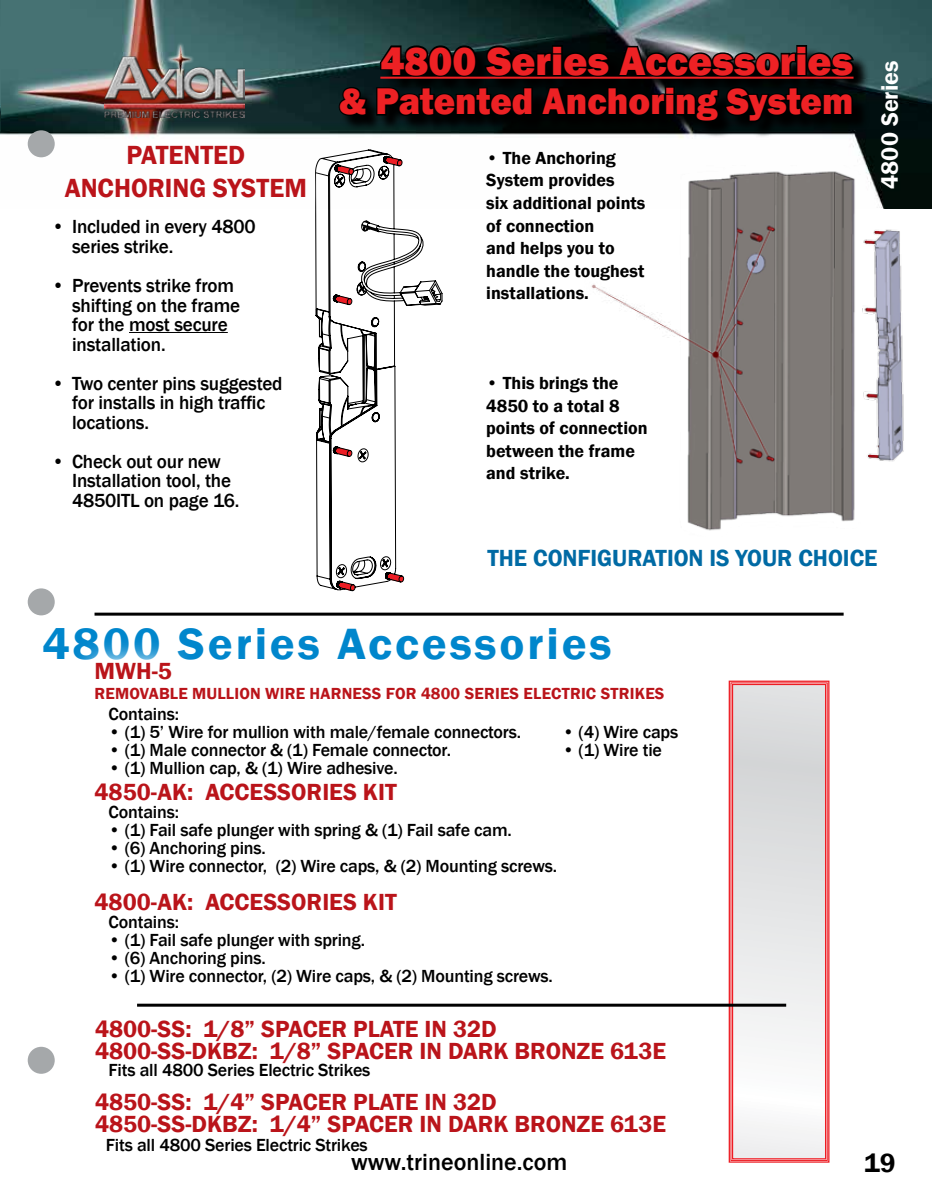
<style>
.page{position:relative;width:932px;height:1202px;background:#fff}
.page>*{position:absolute;margin:0;border:0;box-sizing:border-box;transform-origin:0 0}
.t1{font:600 45px "Franklin Gothic";letter-spacing:.06em;color:#0086cc;scale:1.04 1}
.t2{font:800 40.95px "Franklin Gothic";color:#ed2124}
.t3{font:800 38.1px "Franklin Gothic";color:#ed2124;scale:.96 1}
.t4{font:600 27px/33px "Franklin Gothic";color:#ba141a;text-align:center}
.t5{font:600 27px "Franklin Gothic";color:#000}
.t6{font:600 24px "Franklin Gothic";color:#ba141a}
.t7{font:600 24px "Franklin Gothic";color:#006aa4}
.t8{font:500 24px "Franklin Gothic";color:#000}
.t9{font:600 24px "Franklin Gothic";color:#fff}
.t10{font:500 19.5px/19.5px "Franklin Gothic";letter-spacing:-.01em;color:#000}
.t11{font:500 18px "Franklin Gothic";letter-spacing:-.01em;color:#000}
.t12{font:600 18px/22.5px "Franklin Gothic";color:#000}
.t13{font:600 16.5px "Franklin Gothic";letter-spacing:.01em;color:#ba141a}
</style>
<div class="page">
<img style="left:0;top:0;width:1px;height:135px">
<img style="left:1px;top:0;width:931px;height:208px">
<img style="left:104px;top:42px;width:140px;height:75px">
<svg style="left:340px;top:47px;width:529px;height:91px;background:#2b3838"></svg>
<svg style="left:337px;top:85px;width:32px;height:33px"></svg>
<svg style="left:375px;top:44px;width:480px;height:79px;background:#0e0e0e"></svg>
<svg style="left:315px;top:149px;width:128px;height:443px"></svg>
<svg style="left:332px;top:294px;width:21px;height:12px"></svg>
<svg style="left:332px;top:445px;width:21px;height:12px"></svg>
<svg style="left:41px;top:121px;width:290px;height:102px"></svg>
<div style="left:37px;top:202px;width:263px;height:326px;background:#fff"></div>
<hr style="left:129px;top:332px;width:99px;height:1px;background:#000">
<img style="left:665px;top:166px;width:195px;height:365px">
<img style="left:847px;top:220px;width:57px;height:247px">
<div style="left:468px;top:133px;width:197px;height:365px;background:#fff"></div>
<hr style="left:94px;top:612px;width:749px;height:3px;background:#000">
<svg style="left:728px;top:680px;width:102px;height:483px"></svg>
<div style="left:732px;top:684px;width:94px;height:475px;border:1px solid #ed1d24"></div>
<hr style="left:137px;top:1003px;width:649px;height:3px;background:#000">
<div style="left:28px;top:130px;width:27px;height:27px;background:#a5a8aa;border-radius:50%"></div>
<div style="left:28px;top:1046px;width:27px;height:27px;background:#a5a8aa;border-radius:50%"></div>
<div style="left:28px;top:588px;width:27px;height:27px;background:#a5a8aa;border-radius:50%"></div>
<p class="t4" style="left:65px;top:139px;width:244px">PATENTED<br>ANCHORING SYSTEM</p>
<p class="t10" style="left:72px;top:217px;width:185px;text-indent:-20px">• Included in every 4800 series strike.</p>
<p class="t10" style="left:72px;top:276px;width:170px;text-indent:-20px">• Prevents strike from shifting on the frame for the most secure installation.</p>
<p class="t10" style="left:72px;top:373px;width:212px;text-indent:-20px">• Two center pins suggested for installs in high traffic locations.</p>
<p class="t10" style="left:72px;top:451px;width:169px;text-indent:-20px">• Check out our new<br>Installation tool, the<br>4850ITL on page 16.</p>
<p class="t2" style="left:380px;top:34px;width:474px">4800 Series Accessories</p>
<p class="t3" style="left:339px;top:77px;width:537px">&amp; Patented Anchoring System</p>
<p class="t12" style="left:486px;top:147px;width:161px">• The Anchoring<br>System provides<br>six additional points of connection<br>and helps you to handle the toughest installations.</p>
<h3 class="t9" style="left:874px;top:189px;width:129px;rotate:-90deg">4800 Series</h3>
<p class="t12" style="left:486px;top:372px;width:163px">• This brings the<br>4850 to a total 8 points of connection between the frame and strike.</p>
<p class="t7" style="left:487px;top:543px;width:391px">THE CONFIGURATION IS YOUR CHOICE</p>
<p class="t1" style="left:42px;top:616px;width:549px">4800 Series Accessories</p>
<p class="t6" style="left:94px;top:656px;width:79px">MWH-5</p>
<p class="t13" style="left:94px;top:683px;width:571px">REMOVABLE MULLION WIRE HARNESS FOR 4800 SERIES ELECTRIC STRIKES</p>
<p class="t11" style="left:109px;top:702px;width:72px">Contains:</p>
<p class="t11" style="left:109px;top:720px;width:414px">• (1) 5’ Wire for mullion with male/female connectors.</p>
<p class="t11" style="left:562px;top:720px;width:117px">• (4) Wire caps</p>
<p class="t11" style="left:109px;top:738px;width:344px">• (1) Male connector &amp; (1) Female connector.</p>
<p class="t11" style="left:562px;top:738px;width:101px">• (1) Wire tie</p>
<p class="t11" style="left:109px;top:756px;width:291px">• (1) Mullion cap, &amp; (1) Wire adhesive.</p>
<p class="t11" style="left:109px;top:801px;width:72px">Contains:</p>
<p class="t11" style="left:109px;top:819px;width:405px">• (1) Fail safe plunger with spring &amp; (1) Fail safe cam.</p>
<p class="t11" style="left:109px;top:837px;width:159px">• (6) Anchoring pins.</p>
<p class="t11" style="left:109px;top:855px;width:450px">• (1) Wire connector, (2) Wire caps, &amp; (2) Mounting screws.</p>
<p class="t6" style="left:94px;top:777px;width:304px">4850-AK: ACCESSORIES KIT</p>
<p class="t6" style="left:94px;top:887px;width:304px">4800-AK: ACCESSORIES KIT</p>
<p class="t11" style="left:109px;top:910px;width:72px">Contains:</p>
<p class="t11" style="left:109px;top:928px;width:258px">• (1) Fail safe plunger with spring.</p>
<p class="t11" style="left:109px;top:946px;width:159px">• (6) Anchoring pins.</p>
<p class="t11" style="left:109px;top:964px;width:445px">• (1) Wire connector, (2) Wire caps, &amp; (2) Mounting screws.</p>
<p class="t6" style="left:95px;top:1013px;width:403px">4800-SS: 1/8” SPACER PLATE IN 32D</p>
<p class="t6" style="left:95px;top:1036px;width:572px">4800-SS-DKBZ: 1/8” SPACER IN DARK BRONZE 613E</p>
<p class="t11" style="left:109px;top:1058px;width:263px">Fits all 4800 Series Electric Strikes</p>
<p class="t6" style="left:95px;top:1086px;width:403px">4850-SS: 1/4” SPACER PLATE IN 32D</p>
<p class="t6" style="left:95px;top:1109px;width:572px">4850-SS-DKBZ: 1/4” SPACER IN DARK BRONZE 613E</p>
<p class="t11" style="left:106px;top:1133px;width:263px">Fits all 4800 Series Electric Strikes</p>
<h3 class="t8" style="left:351px;top:1147px;width:218px">www.trineonline.com</h3>
<p class="t5" style="left:864px;top:1146px;width:33px">19</p>
</div>
